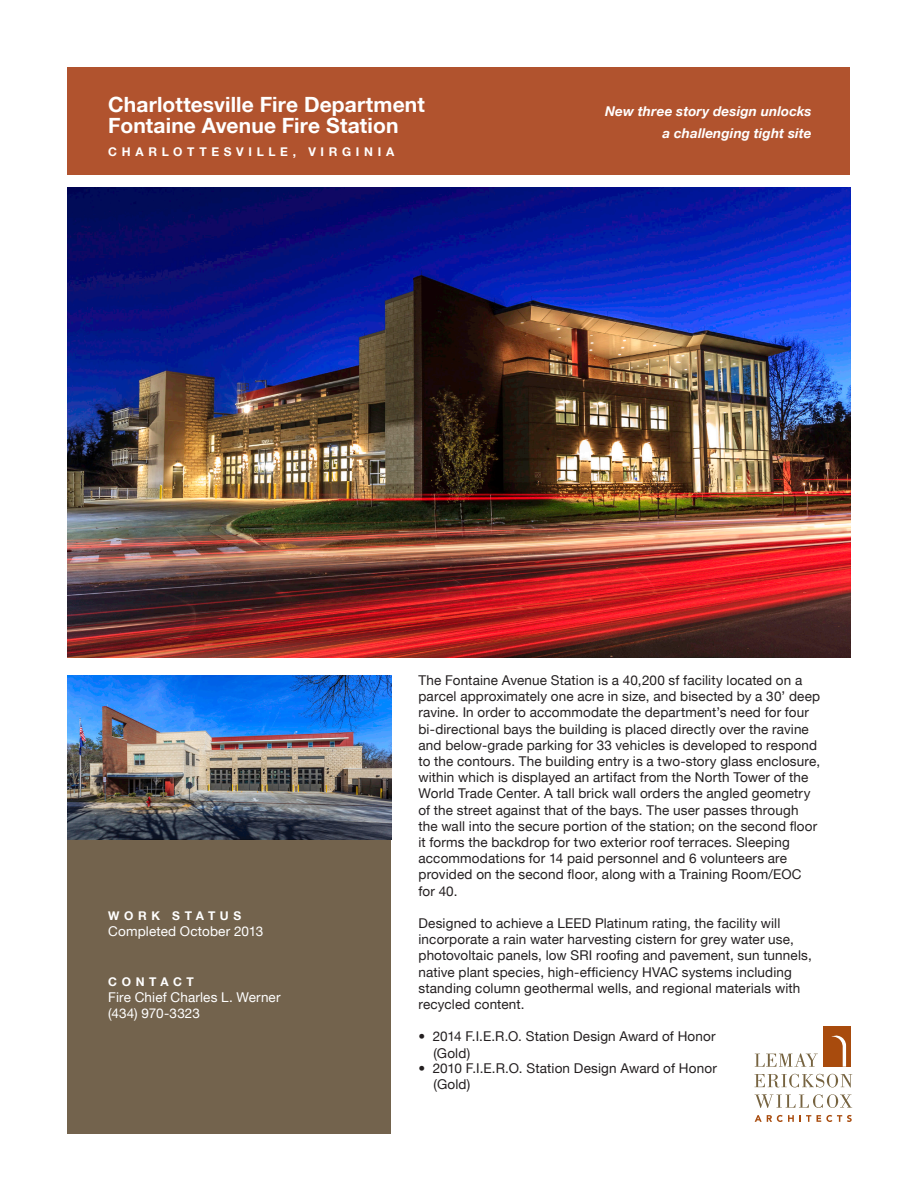
<style>
.page{position:relative;width:918px;height:1188px;background:#fff}
.page>*{position:absolute;margin:0;border:0;box-sizing:border-box;transform-origin:0 0}
.t1{font:700 21px "Helvetica Neue LT";letter-spacing:.005em;color:#fff}
.t2{font:13.5px/16.2px "Helvetica Neue LT";letter-spacing:.01em;color:#231f20}
.t3{font:13.5px/15.8px "Helvetica Neue LT";letter-spacing:.01em;color:#fff}
.t4{font:italic 700 13.5px "Helvetica Neue LT";letter-spacing:.01em;color:#fff}
.t5{font:700 12px "Helvetica Neue LT";letter-spacing:.39em;color:#fff}
</style>
<div class="page">
<div style="left:68px;top:839px;width:324px;height:295px;background:#73634d"></div>
<div style="left:68px;top:68px;width:782px;height:108px;background:#b1532e"></div>
<svg style="left:755px;top:1115px;width:39px;height:7px"></svg>
<svg style="left:800px;top:1115px;width:11px;height:7px"></svg>
<svg style="left:817px;top:1115px;width:35px;height:7px"></svg>
<svg style="left:755px;top:1053px;width:63px;height:14px"></svg>
<div style="left:823px;top:1026px;width:28px;height:41px;background:#a84b0d"></div>
<svg style="left:754px;top:1074px;width:98px;height:13px"></svg>
<svg style="left:755px;top:1094px;width:97px;height:14px"></svg>
<svg style="left:831px;top:1035px;width:15px;height:32px"></svg>
<img style="left:68px;top:188px;width:782px;height:470px">
<img style="left:68px;top:675px;width:324px;height:164px">
<p class="t1" style="left:108px;top:92px;width:318px">Charlottesville Fire Department</p>
<p class="t1" style="left:108px;top:113px;width:292px">Fontaine Avenue Fire Station</p>
<p class="t5" style="left:108px;top:144px;width:288px">CHARLOTTESVILLE, VIRGINIA</p>
<p class="t4" style="left:605px;top:102px;width:208px">New three story design unlocks</p>
<p class="t4" style="left:663px;top:125px;width:151px">a challenging tight site</p>
<p class="t5" style="left:108px;top:908px;width:135px">WORK STATUS</p>
<p class="t3" style="left:108px;top:923px;width:156px">Completed October 2013</p>
<p class="t5" style="left:108px;top:974px;width:87px">CONTACT</p>
<p class="t3" style="left:108px;top:989px;width:174px">Fire Chief Charles L. Werner (434) 970-3323</p>
<p class="t2" style="left:418px;top:672px;width:403px">The Fontaine Avenue Station is a 40,200 sf facility located on a parcel approximately one acre in size, and bisected by a 30’ deep ravine. In order to accommodate the department’s need for four bi-directional bays the building is placed directly over the ravine and below-grade parking for 33 vehicles is developed to respond to the contours. The building entry is a two-story glass enclosure, within which is displayed an artifact from the North Tower of the World Trade Center. A tall brick wall orders the angled geometry of the street against that of the bays. The user passes through the wall into the secure portion of the station; on the second floor it forms the backdrop for two exterior roof terraces. Sleeping accommodations for 14 paid personnel and 6 volunteers are provided on the second floor, along with a Training Room/EOC for 40.</p>
<p class="t2" style="left:418px;top:915px;width:395px">Designed to achieve a LEED Platinum rating, the facility will incorporate a rain water harvesting cistern for grey water use, photovoltaic panels, low SRI roofing and pavement, sun tunnels, native plant species, high-efficiency HVAC systems including standing column geothermal wells, and regional materials with recycled content.</p>
<p class="t2" style="left:434px;top:1028px;width:284px;text-indent:-15px">• 2014 F.I.E.R.O. Station Design Award of Honor (Gold)</p>
<p class="t2" style="left:434px;top:1060px;width:285px;text-indent:-15px">• 2010 F.I.E.R.O. Station Design Award of Honor (Gold)</p>
</div>
